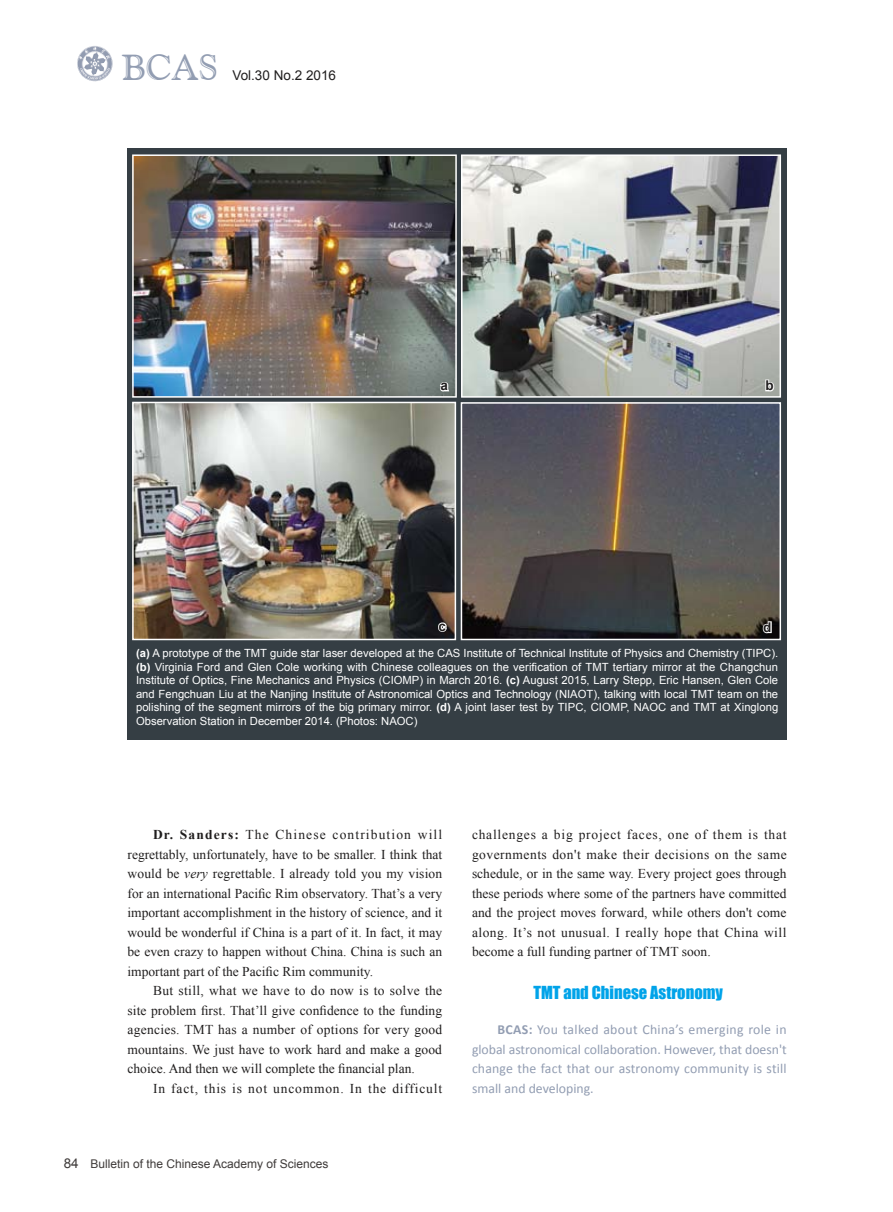
<style>
.page{position:relative;width:893px;height:1212px;background:#fff}
.page>*{position:absolute;margin:0;border:0;box-sizing:border-box;transform-origin:0 0}
.t1{font:36px "Goudy Handtooled BT";color:#929db2}
.t2{font:16.5px "Impact";color:#00a3e9}
.t3{font:13.8px/19.5px "Calibri";color:#929db2;text-align:justify}
.t4{font:13.5px/19.5px "Times New Roman";color:#201e1e;text-align:justify}
.t5{font:13.5px "Times New Roman";letter-spacing:.06em;color:#201e1e}
.t6{font:13.5px "Arial";color:#201e1e}
.t7{font:700 13.5px "Arial";color:#201e1e}
.t8{font:12px "Arial";color:#3f3b3a}
.t9{font:11.25px/13.5px "Arial";color:#fff;text-align:justify}
.s1{font-weight:700}
.s2{font-style:italic}
.s3{font-size:13.5px}
</style>
<div class="page">
<img style="left:77px;top:46px;width:36px;height:35px">
<div style="left:128px;top:149px;width:659px;height:591px;background:#353e44"></div>
<img style="left:135px;top:157px;width:319px;height:238px">
<div style="left:132px;top:154px;width:325px;height:244px;border:2px solid #fff"></div>
<img style="left:464px;top:157px;width:314px;height:238px">
<div style="left:461px;top:154px;width:320px;height:244px;border:2px solid #fff"></div>
<img style="left:135px;top:405px;width:318px;height:232px">
<div style="left:132px;top:402px;width:324px;height:238px;border:2px solid #fff"></div>
<img style="left:464px;top:405px;width:314px;height:232px">
<div style="left:461px;top:402px;width:320px;height:238px;border:2px solid #fff"></div>
<svg style="left:438px;top:380px;width:13px;height:13px"></svg>
<svg style="left:764px;top:378px;width:12px;height:15px"></svg>
<svg style="left:761px;top:620px;width:12px;height:15px"></svg>
<svg style="left:436px;top:621px;width:12px;height:12px"></svg>
<h1 class="t1" style="left:122px;top:45px;width:98px">BCAS</h1>
<p class="t6" style="left:232px;top:66px;width:105px">Vol.30 No.2 2016</p>
<p class="t7" style="left:441px;top:377px;width:9px">a</p>
<p class="t7" style="left:765px;top:377px;width:10px">b</p>
<p class="t7" style="left:438px;top:617px;width:9px">c</p>
<p class="t7" style="left:763px;top:618px;width:10px">d</p>
<p class="t9" style="left:136px;top:646px;width:644px"><span class="s1">(a)</span> A prototype of the TMT guide star laser developed at the CAS Institute of Technical Institute of Physics and Chemistry (TIPC). <span class="s1">(b)</span> Virginia Ford and Glen Cole working with Chinese colleagues on the verification of TMT tertiary mirror at the Changchun Institute of Optics, Fine Mechanics and Physics (CIOMP) in March 2016. <span class="s1">(c)</span> August 2015, Larry Stepp, Eric Hansen, Glen Cole and Fengchuan Liu at the Nanjing Institute of Astronomical Optics and Technology (NIAOT), talking with local TMT team on the polishing of the segment mirrors of the big primary mirror. <span class="s1">(d)</span> A joint laser test by TIPC, CIOMP, NAOC and TMT at Xinglong Observation Station in December 2014. (Photos: NAOC)</p>
<p class="t4" style="left:128px;top:825px;width:316px;text-indent:26px"><span class="s1">Dr. Sanders:</span> The Chinese contribution will regrettably, unfortunately, have to be smaller. I think that would be <span class="s2">very</span> regrettable. I already told you my vision for an international Pacific Rim observatory. That’s a very important accomplishment in the history of science, and it would be wonderful if China is a part of it. In fact, it may be even crazy to happen without China. China is such an important part of the Pacific Rim community.</p>
<p class="t4" style="left:128px;top:981px;width:316px;text-indent:26px">But still, what we have to do now is to solve the site problem first. That’ll give confidence to the funding agencies. TMT has a number of options for very good mountains. We just have to work hard and make a good choice. And then we will complete the financial plan.</p>
<p class="t5" style="left:153px;top:1079px;width:290px">In fact, this is not uncommon. In the difficult</p>
<p class="t8" style="left:64px;top:1156px;width:266px"><span class="s3">84</span> Bulletin of the Chinese Academy of Sciences</p>
<p class="t4" style="left:472px;top:825px;width:316px">challenges a big project faces, one of them is that governments don't make their decisions on the same schedule, or in the same way. Every project goes through these periods where some of the partners have committed and the project moves forward, while others don't come along. It’s not unusual. I really hope that China will become a full funding partner of TMT soon.</p>
<p class="t2" style="left:533px;top:979px;width:191px">TMT and Chinese Astronomy</p>
<p class="t3" style="left:472px;top:1019px;width:316px;text-indent:26px"><span class="s1">BCAS:</span> You talked about China’s emerging role in global astronomical collaboration. However, that doesn't change the fact that our astronomy community is still small and developing.</p>
</div>
